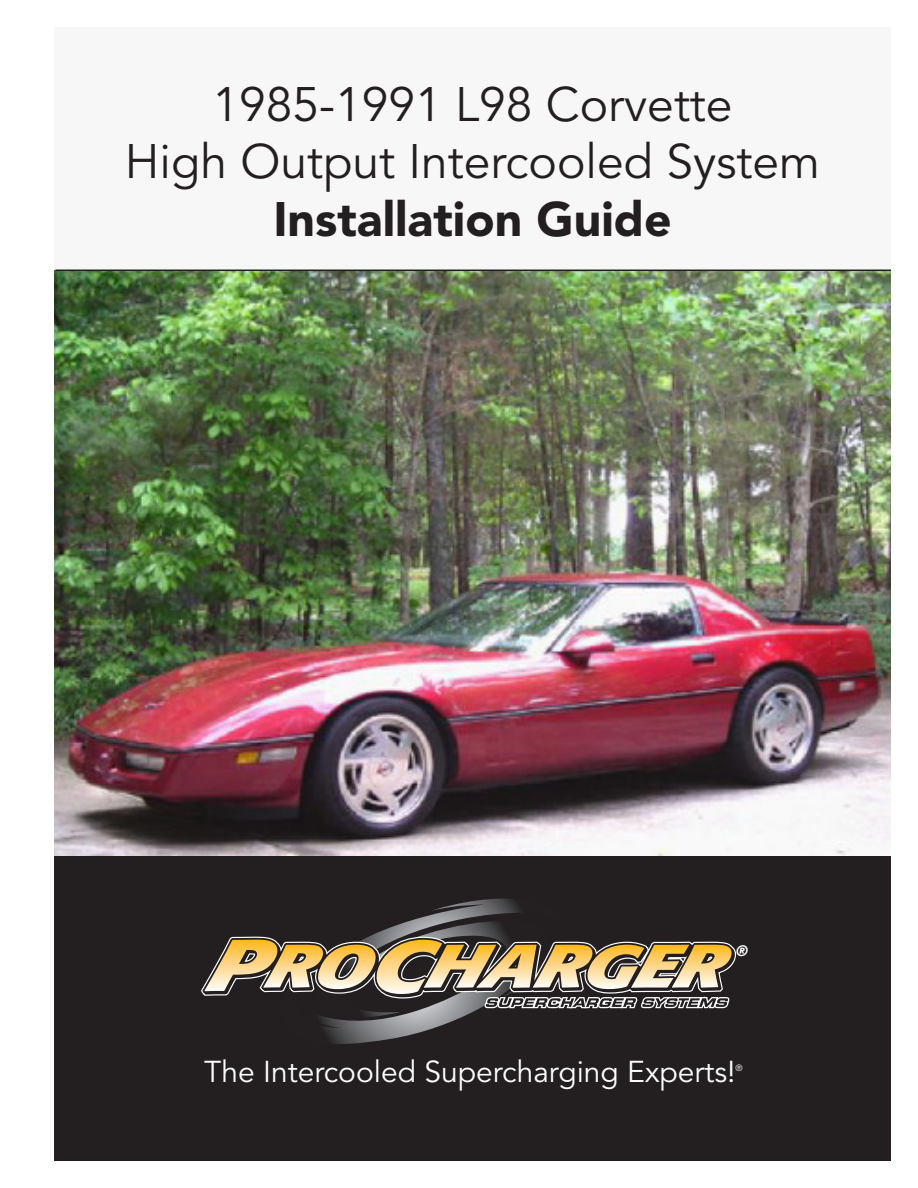
<style>
.page{position:relative;width:918px;height:1188px;background:#fff}
.page>*{position:absolute;margin:0;border:0;box-sizing:border-box;transform-origin:0 0}
.t1{font:48px/57.6px "Avenir LT";color:#231f20;text-align:center}
.t2{font:30px "Avenir LT";color:#fff}
.Body_Reduced{font:italic 900 15px "Avenir LT";color:#fff}
.t3{font:9px "Avenir LT";color:#fff}
.s1{font-weight:900}
</style>
<div class="page">
<div style="left:54px;top:706px;width:838px;height:455px;background:#231f20"></div>
<svg style="left:201px;top:899px;width:535px;height:145px"></svg>
<div style="left:50px;top:27px;width:842px;height:454px;background:#f7f7f7"></div>
<img style="left:54px;top:270px;width:837px;height:585px">
<hr style="left:56px;top:270px;width:836px;height:1px;background:#231f20">
<div style="left:33px;top:16px;width:21px;height:1150px;background:#fff"></div>
<div style="left:891px;top:20px;width:21px;height:1150px;background:#fff"></div>
<p class="t1" style="left:125px;top:77px;width:697px">1985-1991 L98 Corvette<br>High Output Intercooled System<br><span class="s1">Installation Guide</span></p>
<p class="Body_Reduced" style="left:735px;top:942px;width:13px">®</p>
<p class="t2" style="left:204px;top:1054px;width:533px">The Intercooled Supercharging Experts!</p>
<p class="t3" style="left:736px;top:1063px;width:9px">®</p>
</div>
